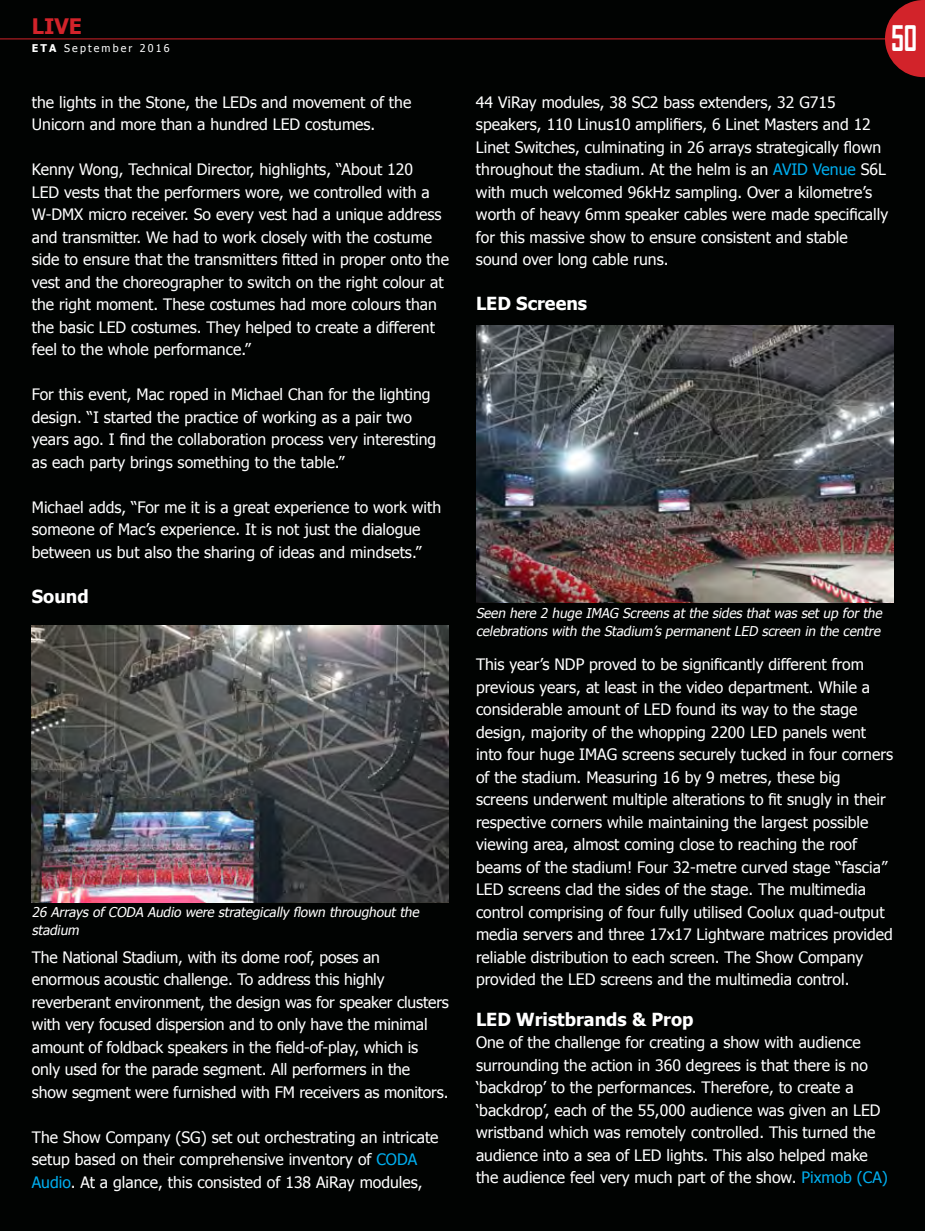
<style>
.page{position:relative;width:925px;height:1231px;background:#010302}
.page>*{position:absolute;margin:0;border:0;box-sizing:border-box;transform-origin:0 0}
.t1{font:700 33.75px "Agency FB";color:#fff;scale:.85 1}
.t2{font:700 21.38px "Tahoma";color:#d2232a}
.t3{font:700 18px "Tahoma";color:#fff}
.t4{font:15.75px/22.5px "Tahoma";color:#fff}
.t5{font:italic 13.5px/18px "Tahoma";color:#fff}
.t6{font:10.58px "Tahoma";letter-spacing:.2em;color:#fff}
.s1{font-weight:700}
.s2{color:#00aeef}
</style>
<div class="page">
<hr style="left:0;top:39px;width:923px;height:1px;background:#d2232a">
<svg style="left:885px;top:0;width:40px;height:77px"></svg>
<img style="left:32px;top:625px;width:417px;height:277px">
<img style="left:476px;top:325px;width:417px;height:277px">
<h2 class="t2" style="left:32px;top:11px;width:52px">LIVE</h2>
<p class="t6" style="left:32px;top:41px;width:139px"><span class="s1">ETA</span> September 2016</p>
<p class="t4" style="left:32px;top:90px;width:381px">the lights in the Stone, the LEDs and movement of the<br>Unicorn and more than a hundred LED costumes.</p>
<p class="t4" style="left:32px;top:158px;width:418px">Kenny Wong, Technical Director, highlights, “About 120<br>LED vests that the performers wore, we controlled with a W-DMX micro receiver. So every vest had a unique address and transmitter. We had to work closely with the costume side to ensure that the transmitters fitted in proper onto the vest and the choreographer to switch on the right colour at the right moment. These costumes had more colours than the basic LED costumes. They helped to create a different feel to the whole performance.”</p>
<p class="t4" style="left:32px;top:383px;width:406px">For this event, Mac roped in Michael Chan for the lighting design. “I started the practice of working as a pair two years ago. I find the collaboration process very interesting as each party brings something to the table.”</p>
<p class="t4" style="left:32px;top:495px;width:411px">Michael adds, “For me it is a great experience to work with someone of Mac’s experience. It is not just the dialogue between us but also the sharing of ideas and mindsets.”</p>
<p class="t3" style="left:32px;top:584px;width:58px">Sound</p>
<p class="t5" style="left:32px;top:903px;width:391px">26 Arrays of CODA Audio were strategically flown throughout the stadium</p>
<p class="t4" style="left:32px;top:945px;width:418px">The National Stadium, with its dome roof, poses an enormous acoustic challenge. To address this highly reverberant environment, the design was for speaker clusters with very focused dispersion and to only have the minimal amount of foldback speakers in the field-of-play, which is only used for the parade segment. All performers in the show segment were furnished with FM receivers as monitors.</p>
<p class="t4" style="left:32px;top:1125px;width:408px">The Show Company (SG) set out orchestrating an intricate setup based on their comprehensive inventory of <span class="s2">CODA<br>Audio</span>. At a glance, this consisted of 138 AiRay modules,</p>
<h1 class="t1" style="left:891px;top:18px;width:32px">50</h1>
<p class="t4" style="left:476px;top:90px;width:414px">44 ViRay modules, 38 SC2 bass extenders, 32 G715 speakers, 110 Linus10 amplifiers, 6 Linet Masters and 12<br>Linet Switches, culminating in 26 arrays strategically flown throughout the stadium. At the helm is an <span class="s2">AVID Venue</span> S6L with much welcomed 96kHz sampling. Over a kilometre’s worth of heavy 6mm speaker cables were made specifically for this massive show to ensure consistent and stable sound over long cable runs.</p>
<p class="t3" style="left:476px;top:291px;width:113px">LED Screens</p>
<p class="t5" style="left:476px;top:603px;width:410px">Seen here 2 huge IMAG Screens at the sides that was set up for the celebrations with the Stadium’s permanent LED screen in the centre</p>
<p class="t4" style="left:476px;top:653px;width:418px">This year’s NDP proved to be significantly different from previous years, at least in the video department. While a considerable amount of LED found its way to the stage design, majority of the whopping 2200 LED panels went into four huge IMAG screens securely tucked in four corners of the stadium. Measuring 16 by 9 metres, these big screens underwent multiple alterations to fit snugly in their respective corners while maintaining the largest possible viewing area, almost coming close to reaching the roof beams of the stadium! Four 32-metre curved stage “fascia” LED screens clad the sides of the stage. The multimedia control comprising of four fully utilised Coolux quad-output media servers and three 17x17 Lightware matrices provided reliable distribution to each screen. The Show Company provided the LED screens and the multimedia control.</p>
<p class="t3" style="left:476px;top:1007px;width:219px">LED Wristbrands &amp; Prop</p>
<p class="t4" style="left:476px;top:1031px;width:413px">One of the challenge for creating a show with audience surrounding the action in 360 degrees is that there is no ‘backdrop’ to the performances. Therefore, to create a ‘backdrop’, each of the 55,000 audience was given an LED wristband which was remotely controlled. This turned the audience into a sea of LED lights. This also helped make the audience feel very much part of the show. <span class="s2">Pixmob (CA)</span></p>
</div>
